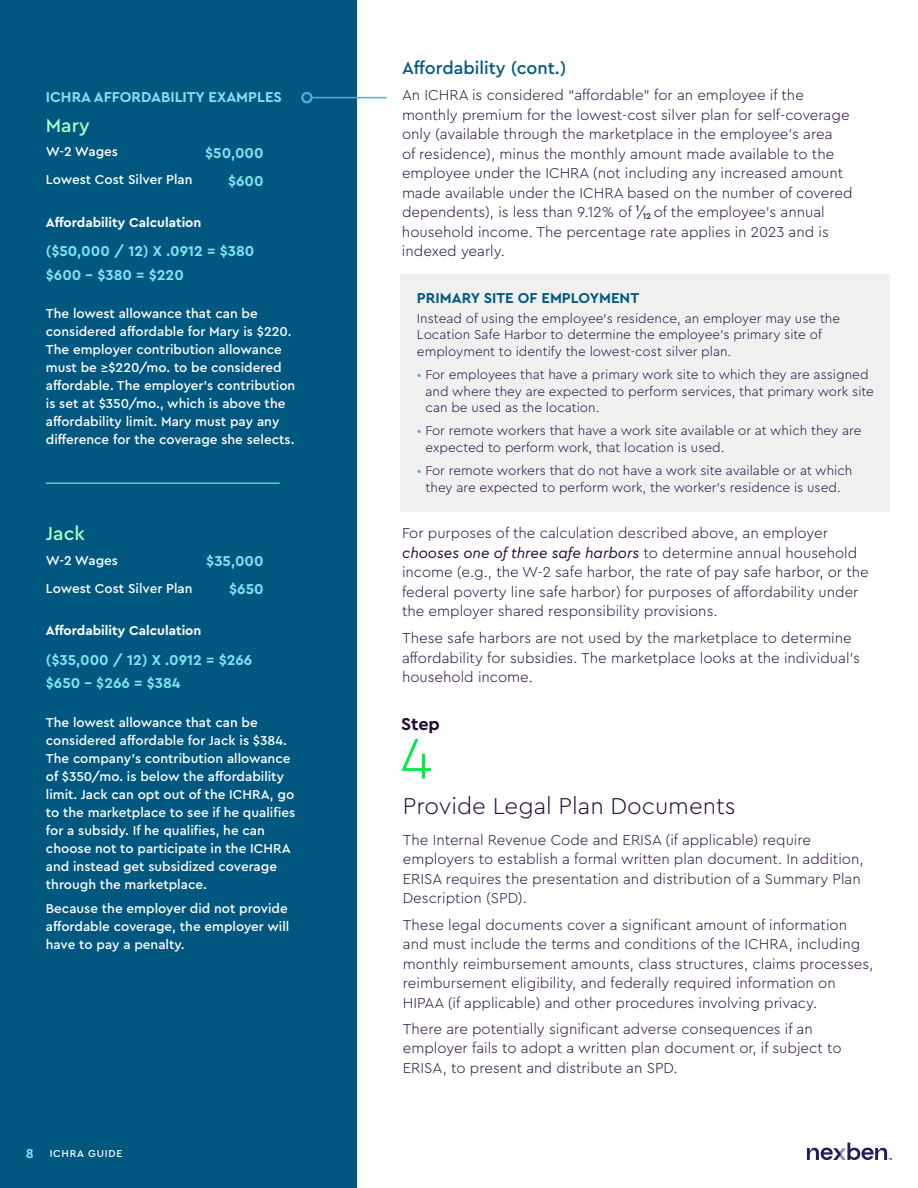
<style>
.page{position:relative;width:918px;height:1188px;background:#fff}
.page>*{position:absolute;margin:0;border:0;box-sizing:border-box;transform-origin:0 0}
.t1{font:300 60px "Cera Pro";color:#00ea46}
.t2{font:300 24px "Cera Pro";color:#220a3a}
.t3{font:500 19.5px "Cera Pro";color:#adfbc3}
.t4{font:500 18px "Cera Pro";color:#005880}
.t5{font:700 18px "Cera Pro";color:#220a3a}
.t6{font:300 15px/19.5px "Cera Pro";color:#220a3a}
.t7{font:700 15px "Cera Pro";color:#7de3f2}
.t8{font:700 15px "Cera Pro";color:#005880}
.t9{font:500 13.5px/18px "Cera Pro";color:#fff}
.t10{font:300 13.5px/16.2px "Cera Pro";color:#220a3a}
.t11{font:700 13.5px "Cera Pro";color:#fff}
.t12{font:500 10.5px "Cera Pro";letter-spacing:.075em;color:#fff}
.s1{font-weight:700;font-size:13.5px;color:#7de3f2}
.s2{color:#50afd1}
.s3{font-weight:400;font-style:italic}
</style>
<div class="page">
<svg style="left:807px;top:1143px;width:85px;height:17px"></svg>
<div style="left:400px;top:274px;width:490px;height:238px;background:#f0f0f0"></div>
<div style="left:0;top:0;width:356px;height:1188px;background:#005880"></div>
<hr style="left:46px;top:483px;width:234px;height:1px;background:#adfbc3">
<hr style="left:312px;top:97px;width:74px;height:1px;background:#50afd1">
<div style="left:301px;top:92px;width:12px;height:11px;border:2px solid #50afd1;border-radius:50%"></div>
<p class="t7" style="left:46px;top:87px;width:238px">ICHRA AFFORDABILITY EXAMPLES</p>
<h3 class="t3" style="left:46px;top:112px;width:45px">Mary</h3>
<p class="t9" style="left:46px;top:142px;width:74px">W-2 Wages</p>
<p class="t9" style="left:46px;top:170px;width:148px">Lowest Cost Silver Plan</p>
<p class="t7" style="left:205px;top:143px;width:60px">$50,000</p>
<p class="t7" style="left:228px;top:171px;width:37px">$600</p>
<p class="t11" style="left:46px;top:213px;width:157px">Affordability Calculation</p>
<p class="t7" style="left:46px;top:241px;width:210px">($50,000 / 12) X .0912 = $380</p>
<p class="t7" style="left:46px;top:265px;width:140px">$600 - $380 = $220</p>
<p class="t9" style="left:46px;top:304px;width:251px">The lowest allowance that can be considered affordable for Mary is $220.<br>The employer contribution allowance must be ≥$220/mo. to be considered affordable. The employer’s contribution is set at $350/mo., which is above the affordability limit. Mary must pay any difference for the coverage she selects.</p>
<h3 class="t3" style="left:46px;top:521px;width:40px">Jack</h3>
<p class="t9" style="left:46px;top:551px;width:74px">W-2 Wages</p>
<p class="t9" style="left:46px;top:579px;width:148px">Lowest Cost Silver Plan</p>
<p class="t7" style="left:206px;top:551px;width:59px">$35,000</p>
<p class="t7" style="left:229px;top:579px;width:36px">$650</p>
<p class="t11" style="left:46px;top:622px;width:157px">Affordability Calculation</p>
<p class="t7" style="left:46px;top:650px;width:208px">($35,000 / 12) X .0912 = $266</p>
<p class="t7" style="left:46px;top:673px;width:136px">$650 - $266 = $384</p>
<p class="t9" style="left:46px;top:713px;width:251px">The lowest allowance that can be considered affordable for Jack is $384.<br>The company’s contribution allowance of $350/mo. is below the affordability limit. Jack can opt out of the ICHRA, go to the marketplace to see if he qualifies for a subsidy. If he qualifies, he can choose not to participate in the ICHRA and instead get subsidized coverage through the marketplace.</p>
<p class="t9" style="left:46px;top:899px;width:245px;text-align:justify">Because the employer did not provide affordable coverage, the employer will have to pay a penalty.</p>
<p class="t12" style="left:26px;top:1146px;width:98px"><span class="s1">8</span> ICHRA GUIDE</p>
<p class="t4" style="left:402px;top:56px;width:166px">Affordability (cont.)</p>
<p class="t6" style="left:402px;top:85px;width:452px">An ICHRA is considered “affordable” for an employee if the monthly premium for the lowest-cost silver plan for self-coverage only (available through the marketplace in the employee’s area<br>of residence), minus the monthly amount made available to the employee under the ICHRA (not including any increased amount made available under the ICHRA based on the number of covered dependents), is less than 9.12% of <sup>1</sup>/<sub>12</sub> of the employee’s annual household income. The percentage rate applies in 2023 and is indexed yearly.</p>
<p class="t8" style="left:417px;top:288px;width:224px">PRIMARY SITE OF EMPLOYMENT</p>
<p class="t10" style="left:417px;top:310px;width:425px">Instead of using the employee’s residence, an employer may use the<br>Location Safe Harbor to determine the employee’s primary site of employment to identify the lowest-cost silver plan.</p>
<p class="t10" style="left:426px;top:366px;width:450px;text-indent:-9px"><span class="s2">•</span> For employees that have a primary work site to which they are assigned and where they are expected to perform services, that primary work site can be used as the location.</p>
<p class="t10" style="left:426px;top:422px;width:437px;text-indent:-9px"><span class="s2">•</span> For remote workers that have a work site available or at which they are expected to perform work, that location is used.</p>
<p class="t10" style="left:417px;top:462px;width:437px;text-align:center"><span class="s2">•</span> For remote workers that do not have a work site available or at which they are expected to perform work, the worker’s residence is used.</p>
<p class="t6" style="left:402px;top:523px;width:468px">For purposes of the calculation described above, an employer <span class="s3">chooses one of three safe harbors</span> to determine annual household income (e.g., the W-2 safe harbor, the rate of pay safe harbor, or the federal poverty line safe harbor) for purposes of affordability under the employer shared responsibility provisions.</p>
<p class="t6" style="left:402px;top:628px;width:460px">These safe harbors are not used by the marketplace to determine affordability for subsidies. The marketplace looks at the individual’s household income.</p>
<p class="t5" style="left:401px;top:712px;width:40px">Step</p>
<h1 class="t1" style="left:400px;top:719px;width:34px">4</h1>
<h2 class="t2" style="left:403px;top:790px;width:334px">Provide Legal Plan Documents</h2>
<p class="t6" style="left:403px;top:829px;width:462px">The Internal Revenue Code and ERISA (if applicable) require employers to establish a formal written plan document. In addition, ERISA requires the presentation and distribution of a Summary Plan Description (SPD).</p>
<p class="t6" style="left:403px;top:914px;width:472px">These legal documents cover a significant amount of information and must include the terms and conditions of the ICHRA, including monthly reimbursement amounts, class structures, claims processes, reimbursement eligibility, and federally required information on HIPAA (if applicable) and other procedures involving privacy.</p>
<p class="t6" style="left:403px;top:1018px;width:440px">There are potentially significant adverse consequences if an employer fails to adopt a written plan document or, if subject to<br>ERISA, to present and distribute an SPD.</p>
</div>
